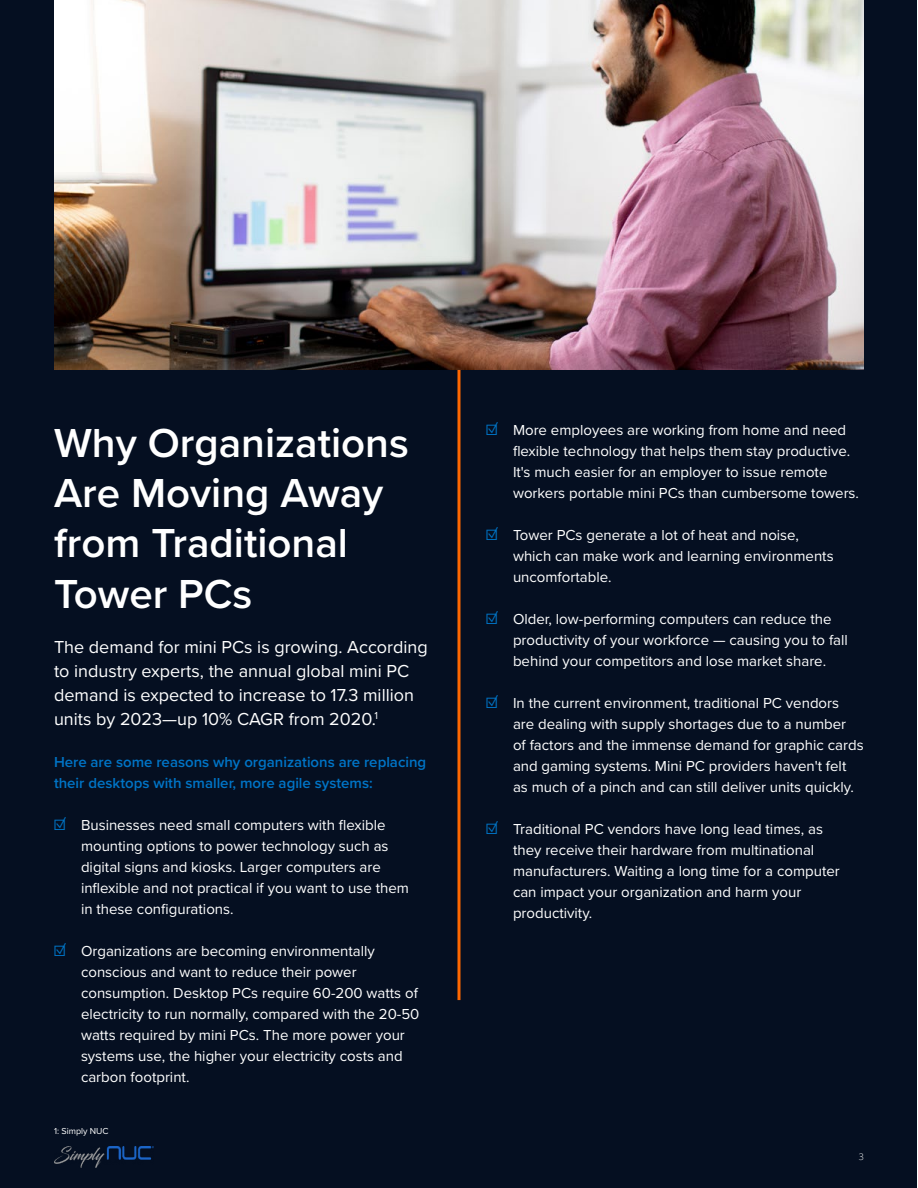
<style>
.page{position:relative;width:918px;height:1188px;background:#fff}
.page>*{position:absolute;margin:0;border:0;box-sizing:border-box;transform-origin:0 0}
.t1{font:600 42px/50.4px "Proxima Nova";color:#fff}
.t2{font:18px/24px "Proxima Nova";color:#fff}
.t3{font:15px/21px "Proxima Nova";color:#fff}
.t4{font:600 15px/21px "Proxima Nova";color:#0074c6}
.t5{font:9px "Proxima Nova";color:#fff}
.t6{font:300 9px "Open Sans";color:#fff}
.s1{font-size:18px;color:#0074c6}
</style>
<div class="page">
<div style="left:1px;top:1px;width:916px;height:1187px;background:#050f21"></div>
<hr style="left:458px;top:369px;width:2px;height:631px;background:#ff6700">
<img style="left:54px;top:1147px;width:99px;height:21px">
<img style="left:54px;top:0;width:810px;height:369px">
<h1 class="t1" style="left:54px;top:416px;width:356px">Why Organizations<br>Are Moving Away from Traditional<br>Tower PCs</h1>
<p class="t2" style="left:54px;top:634px;width:375px">The demand for mini PCs is growing. According to industry experts, the annual global mini PC demand is expected to increase to 17.3 million units by 2023—up 10% CAGR from 2020.<sup>1</sup></p>
<p class="t4" style="left:54px;top:751px;width:374px">Here are some reasons why organizations are replacing their desktops with smaller, more agile systems:</p>
<p class="t3" style="left:81px;top:814px;width:329px;text-indent:-27px"><span class="s1">☑</span> Businesses need small computers with flexible mounting options to power technology such as digital signs and kiosks. Larger computers are inflexible and not practical if you want to use them in these configurations.</p>
<p class="t3" style="left:81px;top:940px;width:340px;text-indent:-27px"><span class="s1">☑</span> Organizations are becoming environmentally conscious and want to reduce their power consumption. Desktop PCs require 60-200 watts of electricity to run normally, compared with the 20-50 watts required by mini PCs. The more power your systems use, the higher your electricity costs and carbon footprint.</p>
<p class="t5" style="left:54px;top:1124px;width:56px">1: Simply NUC</p>
<p class="t3" style="left:513px;top:419px;width:348px;text-indent:-27px"><span class="s1">☑</span> More employees are working from home and need flexible technology that helps them stay productive.<br>It's much easier for an employer to issue remote workers portable mini PCs than cumbersome towers.</p>
<p class="t3" style="left:513px;top:524px;width:322px;text-indent:-27px"><span class="s1">☑</span> Tower PCs generate a lot of heat and noise, which can make work and learning environments uncomfortable.</p>
<p class="t3" style="left:513px;top:608px;width:336px;text-indent:-27px"><span class="s1">☑</span> Older, low-performing computers can reduce the productivity of your workforce — causing you to fall behind your competitors and lose market share.</p>
<p class="t3" style="left:513px;top:692px;width:352px;text-indent:-27px"><span class="s1">☑</span> In the current environment, traditional PC vendors are dealing with supply shortages due to a number<br>of factors and the immense demand for graphic cards and gaming systems. Mini PC providers haven't felt as much of a pinch and can still deliver units quickly.</p>
<p class="t3" style="left:513px;top:818px;width:328px;text-indent:-27px"><span class="s1">☑</span> Traditional PC vendors have long lead times, as they receive their hardware from multinational manufacturers. Waiting a long time for a computer can impact your organization and harm your productivity.</p>
<p class="t6" style="left:859px;top:1150px;width:7px">3</p>
</div>
